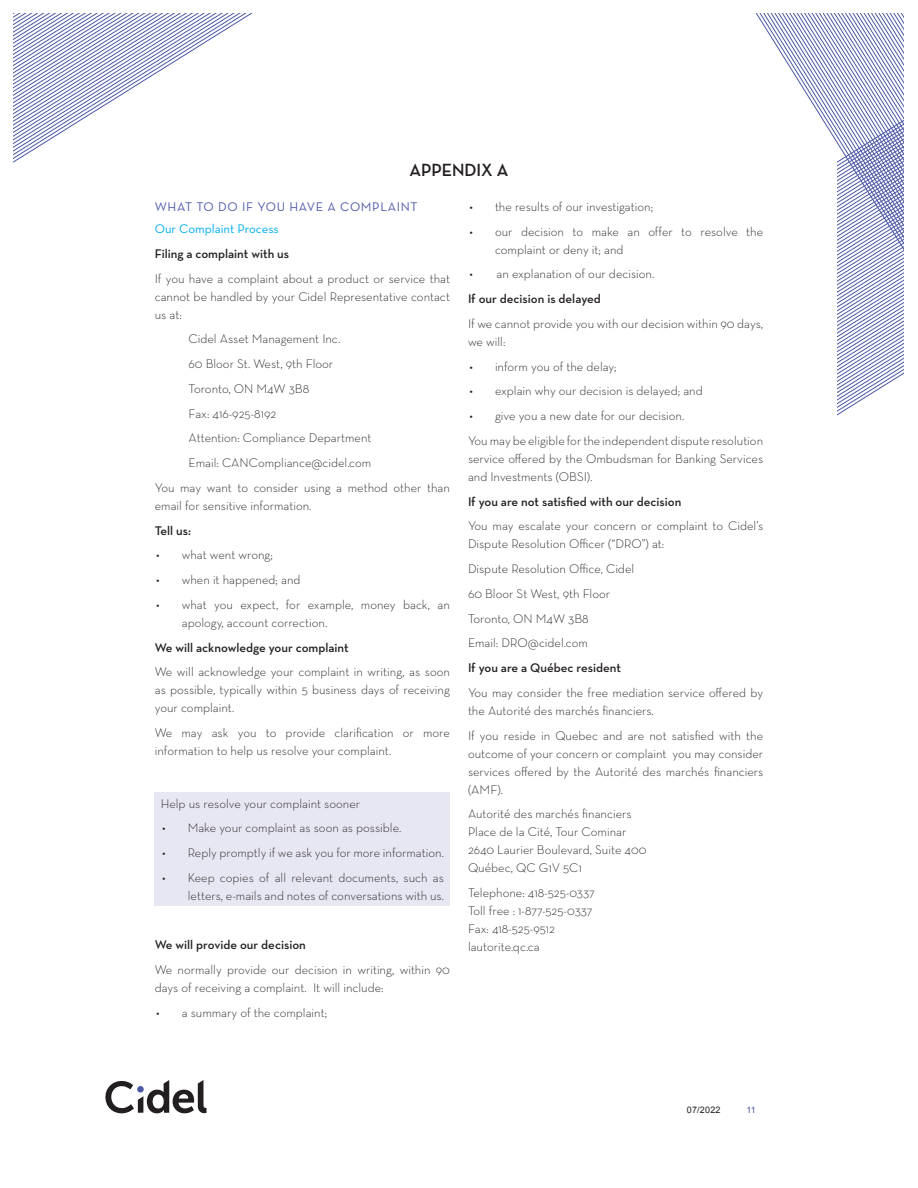
<style>
.page{position:relative;width:918px;height:1188px;background:#fff}
.page>*{position:absolute;margin:0;border:0;box-sizing:border-box;transform-origin:0 0}
.TOC__main_chapters{font:700 18px "Neutra Disp";color:#231f20}
.body__frtg45__blk__8{font:300 12.75px/18px "Neutra Text";color:#231f20}
.subheading_underline{font:600 12.75px "Neutra Text";color:#231f20}
.body__frtg45__blk__8-2{font:600 12.75px "Neutra Text";color:#231f20}
.subheading_underline-2{font:300 12.75px "Neutra Text";color:#231f20}
.legal_text_title__fr{font:12.75px "Neutra Text";letter-spacing:.05em;color:#4c58a6}
.body__frtg45__blk__8-3{font:12.75px "Neutra Text";color:#00aeef}
.t1{font:9px "Arial";letter-spacing:.02em;color:#231f20}
.t2{font:9px "Arial";color:#4c58a6}
</style>
<div class="page">
<svg style="left:837px;top:363px;width:67px;height:52px"></svg>
<svg style="left:756px;top:14px;width:148px;height:349px"></svg>
<svg style="left:14px;top:14px;width:237px;height:148px"></svg>
<svg style="left:105px;top:1080px;width:102px;height:34px"></svg>
<div style="left:155px;top:793px;width:295px;height:113px;background:#e7e7f3"></div>
<p class="TOC__main_chapters" style="left:410px;top:160px;width:100px">APPENDIX A</p>
<p class="legal_text_title__fr" style="left:155px;top:199px;width:264px">WHAT TO DO IF YOU HAVE A COMPLAINT</p>
<p class="body__frtg45__blk__8-3" style="left:155px;top:221px;width:126px">Our Complaint Process</p>
<p class="body__frtg45__blk__8-2" style="left:155px;top:246px;width:136px">Filing a complaint with us</p>
<p class="body__frtg45__blk__8" style="left:155px;top:269px;width:297px;text-align:justify">If you have a complaint about a product or service that cannot be handled by your Cidel Representative contact us at:</p>
<p class="body__frtg45__blk__8" style="left:189px;top:330px;width:153px">Cidel Asset Management Inc.</p>
<p class="body__frtg45__blk__8" style="left:189px;top:355px;width:146px">60 Bloor St. West, 9th Floor</p>
<p class="body__frtg45__blk__8" style="left:189px;top:379px;width:122px">Toronto, ON M4W 3B8</p>
<p class="body__frtg45__blk__8" style="left:189px;top:404px;width:89px">Fax: 416-925-8192</p>
<p class="body__frtg45__blk__8" style="left:189px;top:429px;width:184px">Attention: Compliance Department</p>
<p class="body__frtg45__blk__8" style="left:189px;top:454px;width:184px">Email: CANCompliance@cidel.com</p>
<p class="body__frtg45__blk__8" style="left:155px;top:478px;width:297px">You may want to consider using a method other than email for sensitive information.</p>
<p class="subheading_underline" style="left:155px;top:522px;width:38px">Tell us:</p>
<p class="body__frtg45__blk__8" style="left:156px;top:546px;width:118px">• what went wrong;</p>
<p class="body__frtg45__blk__8" style="left:156px;top:571px;width:146px">• when it happened; and</p>
<p class="body__frtg45__blk__8" style="left:182px;top:595px;width:270px;text-indent:-26px">• what you expect, for example, money back, an apology, account correction.</p>
<p class="subheading_underline" style="left:155px;top:639px;width:195px">We will acknowledge your complaint</p>
<p class="body__frtg45__blk__8" style="left:155px;top:663px;width:297px;text-align:justify">We will acknowledge your complaint in writing, as soon as possible, typically within 5 business days of receiving your complaint.</p>
<p class="body__frtg45__blk__8" style="left:155px;top:724px;width:297px">We may ask you to provide clarification or more information to help us resolve your complaint.</p>
<p class="subheading_underline-2" style="left:161px;top:795px;width:201px">Help us resolve your complaint sooner</p>
<p class="body__frtg45__blk__8" style="left:162px;top:819px;width:241px">• Make your complaint as soon as possible.</p>
<p class="body__frtg45__blk__8" style="left:162px;top:843px;width:283px">• Reply promptly if we ask you for more information.</p>
<p class="body__frtg45__blk__8" style="left:162px;top:868px;width:283px;text-align:right">• Keep copies of all relevant documents, such as letters, e-mails and notes of conversations with us.</p>
<p class="body__frtg45__blk__8-2" style="left:155px;top:937px;width:153px">We will provide our decision</p>
<p class="body__frtg45__blk__8" style="left:155px;top:960px;width:297px">We normally provide our decision in writing, within 90 days of receiving a complaint. It will include:</p>
<p class="body__frtg45__blk__8" style="left:156px;top:1003px;width:172px">• a summary of the complaint;</p>
<p class="body__frtg45__blk__8" style="left:470px;top:197px;width:185px">• the results of our investigation;</p>
<p class="body__frtg45__blk__8" style="left:495px;top:222px;width:270px;text-indent:-26px">• our decision to make an offer to resolve the complaint or deny it; and</p>
<p class="body__frtg45__blk__8" style="left:470px;top:265px;width:186px">• an explanation of our decision.</p>
<p class="subheading_underline" style="left:468px;top:291px;width:134px">If our decision is delayed</p>
<p class="body__frtg45__blk__8" style="left:468px;top:314px;width:297px">If we cannot provide you with our decision within 90 days, we will:</p>
<p class="body__frtg45__blk__8" style="left:470px;top:357px;width:149px">• inform you of the delay;</p>
<p class="body__frtg45__blk__8" style="left:470px;top:382px;width:235px">• explain why our decision is delayed; and</p>
<p class="body__frtg45__blk__8" style="left:470px;top:406px;width:216px">• give you a new date for our decision.</p>
<p class="body__frtg45__blk__8" style="left:468px;top:431px;width:297px;text-align:justify">You may be eligible for the independent dispute resolution service offered by the Ombudsman for Banking Services and Investments (OBSI).</p>
<p class="subheading_underline" style="left:468px;top:493px;width:215px">If you are not satisfied with our decision</p>
<p class="body__frtg45__blk__8" style="left:468px;top:517px;width:297px">You may escalate your concern or complaint to Cidel’s<br>Dispute Resolution Officer (“DRO”) at:</p>
<p class="body__frtg45__blk__8" style="left:468px;top:559px;width:168px">Dispute Resolution Office, Cidel</p>
<p class="body__frtg45__blk__8" style="left:468px;top:584px;width:144px">60 Bloor St West, 9th Floor</p>
<p class="body__frtg45__blk__8" style="left:468px;top:609px;width:122px">Toronto, ON M4W 3B8</p>
<p class="body__frtg45__blk__8" style="left:468px;top:634px;width:121px">Email: DRO@cidel.com</p>
<p class="subheading_underline" style="left:468px;top:660px;width:154px">If you are a Québec resident</p>
<p class="body__frtg45__blk__8" style="left:468px;top:683px;width:297px">You may consider the free mediation service offered by the Autorité des marchés financiers.</p>
<p class="body__frtg45__blk__8" style="left:468px;top:726px;width:297px;text-align:justify">If you reside in Quebec and are not satisfied with the outcome of your concern or complaint you may consider services offered by the Autorité des marchés financiers (AMF).</p>
<p class="body__frtg45__blk__8" style="left:468px;top:805px;width:180px">Autorité des marchés financiers<br>Place de la Cité, Tour Cominar<br>2640 Laurier Boulevard, Suite 400<br>Québec, QC G1V 5C1</p>
<p class="body__frtg45__blk__8" style="left:468px;top:883px;width:128px">Telephone: 418-525-0337<br>Toll free : 1-877-525-0337<br>Fax: 418-525-9512 lautorite.qc.ca</p>
<p class="t1" style="left:687px;top:1104px;width:35px">07/2022</p>
<p class="t2" style="left:746px;top:1104px;width:11px">11</p>
</div>
